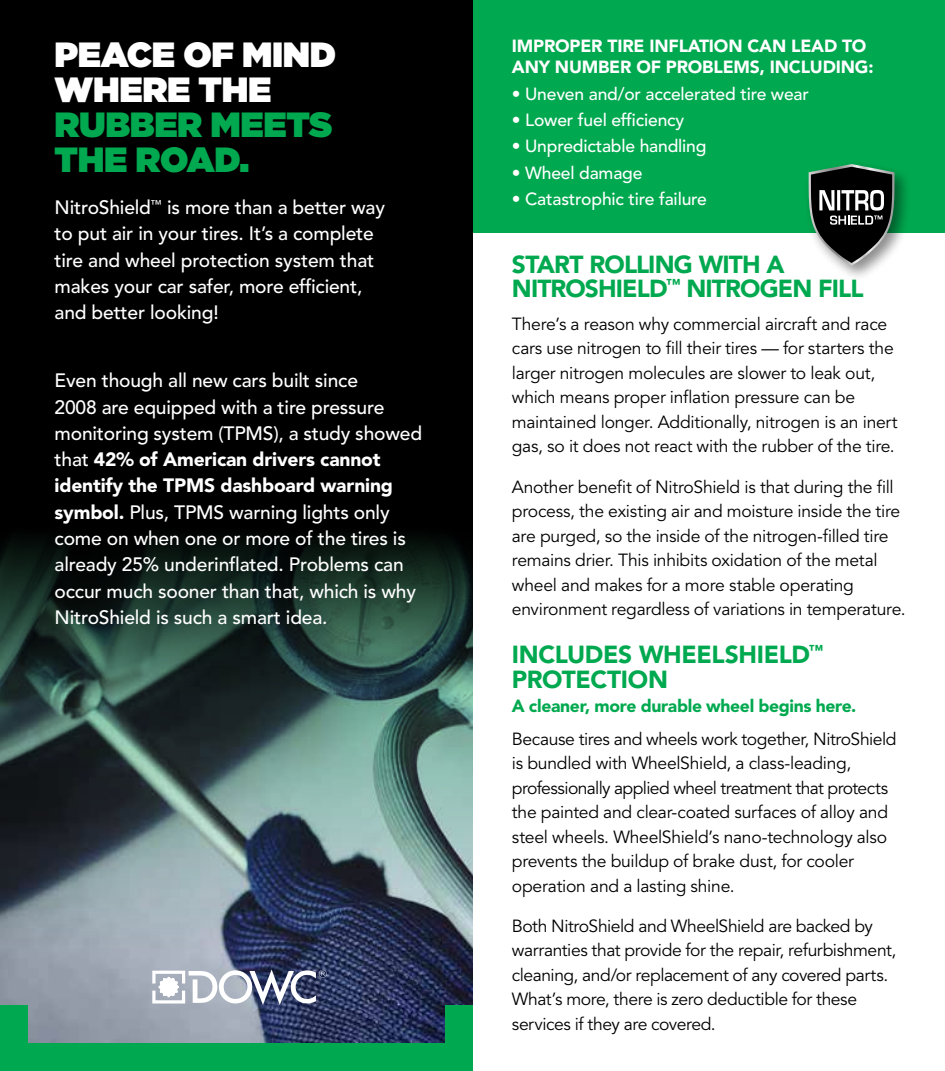
<style>
.page{position:relative;width:945px;height:1071px;background:#fff}
.page>*{position:absolute;margin:0;border:0;box-sizing:border-box;transform-origin:0 0}
.t1{font:900 35px/35px "Gotham";letter-spacing:-.01em;color:#fff}
.t2{font:900 35px/35px "Gotham";letter-spacing:-.01em;color:#00a94f}
.t3{font:900 24.5px/24.5px "Avenir LT Std";letter-spacing:-.03em;color:#00a94f}
.t4{font:500 19.25px/26.2px "Avenir LT Std";letter-spacing:-.01em;color:#fff}
.t5{font:17.5px/24.5px "Avenir LT Std";letter-spacing:-.015em;color:#000}
.t6{font:500 17.5px "Avenir LT Std";letter-spacing:-.01em;color:#fff}
.t7{font:900 17.5px/21px "Avenir LT Std";letter-spacing:-.01em;color:#fff}
.t8{font:900 17.5px "Avenir LT Std";letter-spacing:-.02em;color:#00a94f}
.s1{font-weight:900}
</style>
<div class="page">
<div style="left:472px;top:0;width:473px;height:232px;background:#00a94f"></div>
<svg style="left:0;top:0;width:472px;height:1043px;background:#212a2c"></svg>
<div style="left:0;top:1043px;width:472px;height:28px;background:#00a94f"></div>
<div style="left:0;top:1005px;width:28px;height:66px;background:#00a94f"></div>
<svg style="left:152px;top:969px;width:175px;height:36px"></svg>
<div style="left:445px;top:1005px;width:27px;height:60px;background:#00a94f"></div>
<div style="left:804px;top:160px;width:108px;height:122px;background:#000;opacity:.45"></div>
<svg style="left:809px;top:164px;width:86px;height:102px;background:#4e5752"></svg>
<h1 class="t1" style="left:55px;top:37px;width:283px">PEACE OF MIND<br>WHERE THE</h1>
<h1 class="t2" style="left:55px;top:107px;width:279px">RUBBER MEETS<br>THE ROAD.</h1>
<p class="t4" style="left:55px;top:195px;width:332px">NitroShield<sup>™</sup> is more than a better way to put air in your tires. It’s a complete tire and wheel protection system that makes your car safer, more efficient, and better looking!</p>
<p class="t4" style="left:55px;top:368px;width:369px">Even though all new cars built since<br>2008 are equipped with a tire pressure monitoring system (TPMS), a study showed that <span class="s1">42% of American drivers cannot identify the TPMS dashboard warning symbol.</span> Plus, TPMS warning lights only come on when one or more of the tires is already 25% underinflated. Problems can occur much sooner than that, which is why NitroShield is such a smart idea.</p>
<p class="t7" style="left:512px;top:36px;width:363px">IMPROPER TIRE INFLATION CAN LEAD TO<br>ANY NUMBER OF PROBLEMS, INCLUDING:</p>
<p class="t6" style="left:512px;top:84px;width:299px">• Uneven and/or accelerated tire wear</p>
<p class="t6" style="left:512px;top:110px;width:174px">• Lower fuel efficiency</p>
<p class="t6" style="left:512px;top:136px;width:196px">• Unpredictable handling</p>
<p class="t6" style="left:512px;top:163px;width:132px">• Wheel damage</p>
<p class="t6" style="left:512px;top:189px;width:197px">• Catastrophic tire failure</p>
<h2 class="t3" style="left:512px;top:252px;width:353px">START ROLLING WITH A<br>NITROSHIELD<sup>™</sup> NITROGEN FILL</h2>
<p class="t5" style="left:512px;top:312px;width:387px">There’s a reason why commercial aircraft and race cars use nitrogen to fill their tires — for starters the larger nitrogen molecules are slower to leak out, which means proper inflation pressure can be maintained longer. Additionally, nitrogen is an inert gas, so it does not react with the rubber of the tire.</p>
<p class="t5" style="left:512px;top:475px;width:395px">Another benefit of NitroShield is that during the fill process, the existing air and moisture inside the tire are purged, so the inside of the nitrogen-filled tire remains drier. This inhibits oxidation of the metal wheel and makes for a more stable operating environment regardless of variations in temperature.</p>
<h2 class="t3" style="left:512px;top:642px;width:313px">INCLUDES WHEELSHIELD<sup>™<br></sup>PROTECTION</h2>
<p class="t8" style="left:512px;top:695px;width:346px">A cleaner, more durable wheel begins here.</p>
<p class="t5" style="left:512px;top:727px;width:386px">Because tires and wheels work together, NitroShield is bundled with WheelShield, a class-leading, professionally applied wheel treatment that protects the painted and clear-coated surfaces of alloy and steel wheels. WheelShield’s nano-technology also prevents the buildup of brake dust, for cooler operation and a lasting shine.</p>
<p class="t5" style="left:512px;top:914px;width:386px">Both NitroShield and WheelShield are backed by warranties that provide for the repair, refurbishment, cleaning, and/or replacement of any covered parts.<br>What’s more, there is zero deductible for these services if they are covered.</p>
</div>
